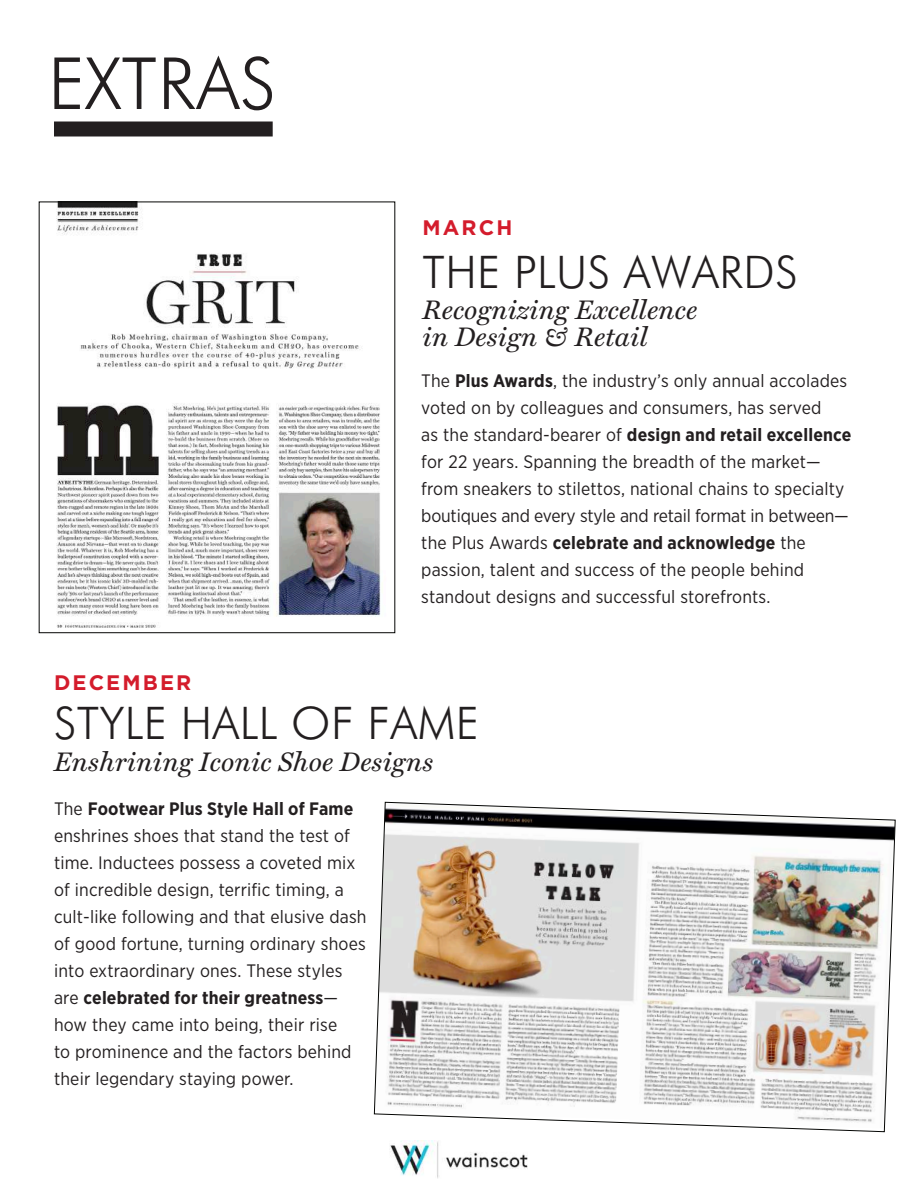
<style>
.page{position:relative;width:918px;height:1188px;background:#fff}
.page>*{position:absolute;margin:0;border:0;box-sizing:border-box;transform-origin:0 0}
.t1{font:300 72px "Futura BT";letter-spacing:.01em;color:#231f20}
.t2{font:300 45px "Futura BT";letter-spacing:.01em;color:#231f20}
.t3{font:italic 27px/27px "Miller Text";letter-spacing:.01em;color:#231f20}
.t4{font:700 21px "Gotham";letter-spacing:.1em;color:#d41c2c}
.t5{font:18px/27px "Gotham Narrow";letter-spacing:.01em;color:#231f20}
.s1{font-weight:700}
</style>
<div class="page">
<img style="left:56px;top:204px;width:325px;height:424px">
<div style="left:39px;top:202px;width:356px;height:431px;border:1px solid #040503"></div>
<div style="left:54px;top:122px;width:219px;height:14px;background:#231f20"></div>
<img style="left:374px;top:802px;width:522px;height:330px">
<img style="left:390px;top:1141px;width:138px;height:38px">
<h1 class="t1" style="left:48px;top:40px;width:230px">EXTRAS</h1>
<p class="t4" style="left:54px;top:669px;width:139px">DECEMBER</p>
<p class="t4" style="left:423px;top:214px;width:91px">MARCH</p>
<h2 class="t2" style="left:423px;top:244px;width:377px">THE PLUS AWARDS</h2>
<h3 class="t3" style="left:423px;top:296px;width:276px">Recognizing Excellence in Design &amp; Retail</h3>
<p class="t5" style="left:421px;top:367px;width:432px">The <span class="s1">Plus Awards</span>, the industry’s only annual accolades voted on by colleagues and consumers, has served<br>as the standard-bearer of <span class="s1">design and retail excellence </span>for 22 years. Spanning the breadth of the market— from sneakers to stilettos, national chains to specialty boutiques and every style and retail format in between— the Plus Awards <span class="s1">celebrate and acknowledge</span> the passion, talent and success of the people behind standout designs and successful storefronts.</p>
<h2 class="t2" style="left:54px;top:696px;width:426px">STYLE HALL OF FAME</h2>
<h3 class="t3" style="left:54px;top:749px;width:381px">Enshrining Iconic Shoe Designs</h3>
<p class="t5" style="left:54px;top:795px;width:314px">The <span class="s1">Footwear Plus Style Hall of Fame </span>enshrines shoes that stand the test of time. Inductees possess a coveted mix of incredible design, terrific timing, a cult-like following and that elusive dash of good fortune, turning ordinary shoes into extraordinary ones. These styles are <span class="s1">celebrated for their greatness</span>— how they came into being, their rise<br>to prominence and the factors behind their legendary staying power.</p>
</div>
